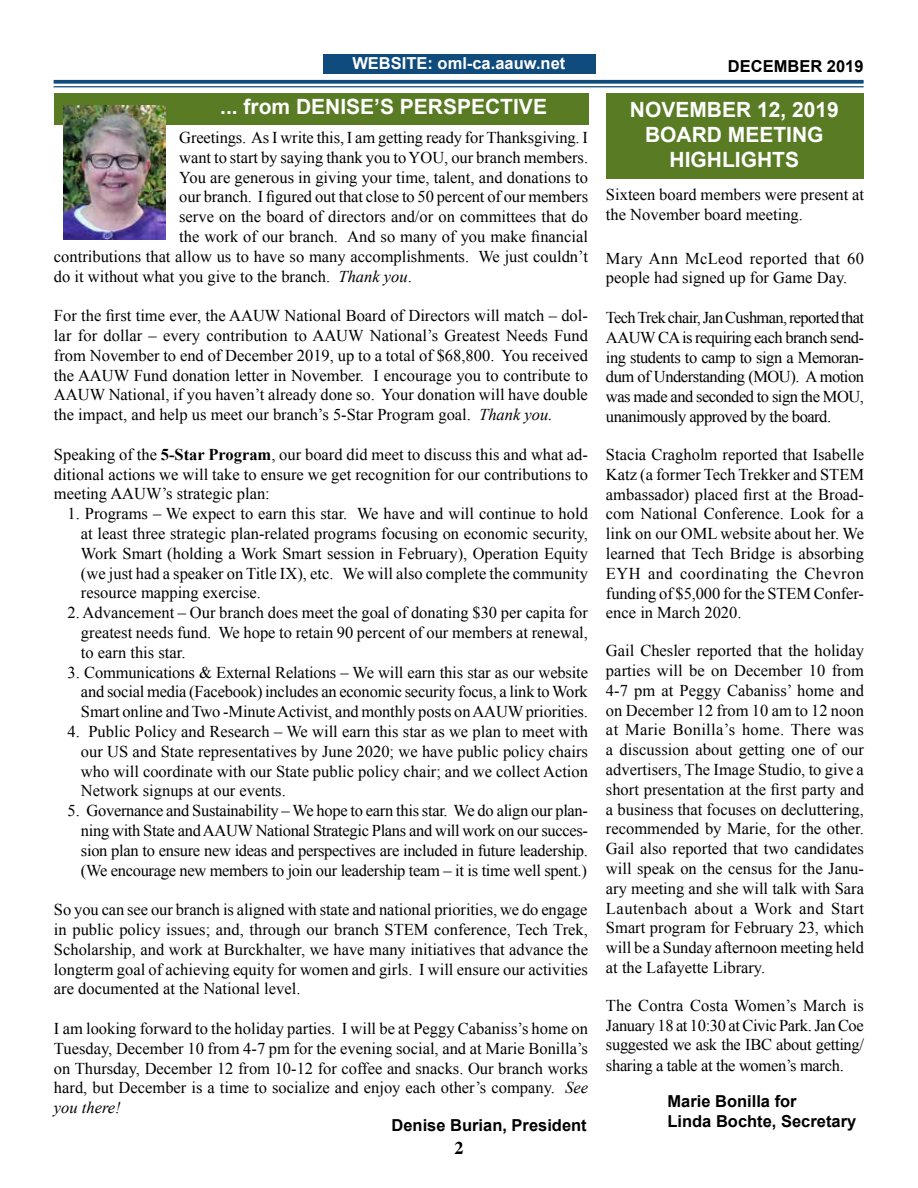
<style>
.page{position:relative;width:918px;height:1188px;background:#fff}
.page>*{position:absolute;margin:0;border:0;box-sizing:border-box;transform-origin:0 0}
.t1{font:700 21px/25.2px "Arial";color:#fff;text-align:center}
.t2{font:700 18px "Times";color:#000}
.t3{font:16.5px/19.8px "Times New Roman";color:#000;text-align:justify}
.t4{font:700 16.5px/19.8px "Arial";color:#000}
.t5{font:16.5px/19.8px "Times New Roman";letter-spacing:.025em;color:#000}
.t6{font:700 16.5px "Arial";color:#fff}
.s1{font-style:italic}
.s2{font-weight:700}
</style>
<div class="page">
<div style="left:323px;top:54px;width:273px;height:20px;background:#0f4b7d"></div>
<svg style="left:54px;top:80px;width:810px;height:4px;background:#235a88"></svg>
<hr style="left:54px;top:86px;width:810px;height:1px;background:#0f4b7d">
<div style="left:54px;top:93px;width:534px;height:31px;background:#597b24"></div>
<div style="left:606px;top:93px;width:258px;height:86px;background:#597b24"></div>
<img style="left:64px;top:106px;width:102px;height:133px">
<p class="t6" style="left:352px;top:52px;width:215px">WEBSITE: oml-ca.aauw.net</p>
<p class="t4" style="left:728px;top:57px;width:137px">DECEMBER 2019</p>
<p class="t1" style="left:220px;top:94px;width:328px">... from DENISE’S PERSPECTIVE</p>
<p class="t1" style="left:630px;top:97px;width:210px">NOVEMBER 12, 2019<br>BOARD MEETING<br>HIGHLIGHTS</p>
<p class="t3" style="left:179px;top:127px;width:410px">Greetings. As I write this, I am getting ready for Thanksgiving. I</p>
<p class="t3" style="left:179px;top:147px;width:410px">want to start by saying thank you to YOU, our branch members.</p>
<p class="t3" style="left:179px;top:167px;width:410px">You are generous in giving your time, talent, and donations to</p>
<p class="t3" style="left:179px;top:187px;width:410px">our branch. I figured out that close to 50 percent of our members</p>
<p class="t3" style="left:179px;top:207px;width:410px">serve on the board of directors and/or on committees that do</p>
<p class="t3" style="left:179px;top:226px;width:410px">the work of our branch. And so many of you make financial</p>
<p class="t3" style="left:54px;top:246px;width:536px">contributions that allow us to have so many accomplishments. We just couldn’t</p>
<p class="t3" style="left:54px;top:266px;width:359px">do it without what you give to the branch. <span class="s1">Thank you</span>.</p>
<p class="t3" style="left:54px;top:306px;width:536px">For the first time ever, the AAUW National Board of Directors will match – dol&shy;lar for dollar – every contribution to AAUW National’s Greatest Needs Fund from November to end of December 2019, up to a total of $68,800. You received the AAUW Fund donation letter in November. I encourage you to contribute to AAUW National, if you haven’t already done so. Your donation will have double the impact, and help us meet our branch’s 5-Star Program goal. <span class="s1">Thank you.</span></p>
<p class="t3" style="left:54px;top:444px;width:536px">Speaking of the <span class="s2">5-Star Program</span>, our board did meet to discuss this and what ad&shy;ditional actions we will take to ensure we get recognition for our contributions to meeting AAUW’s strategic plan:</p>
<p class="t3" style="left:81px;top:504px;width:509px;text-indent:-13px">1. Programs – We expect to earn this star. We have and will continue to hold at least three strategic plan-related programs focusing on economic security, Work Smart (holding a Work Smart session in February), Operation Equity (we just had a speaker on Title IX), etc. We will also complete the community resource mapping exercise.</p>
<p class="t3" style="left:81px;top:603px;width:509px;text-indent:-13px">2. Advancement – Our branch does meet the goal of donating $30 per capita for greatest needs fund. We hope to retain 90 percent of our members at renewal, to earn this star.</p>
<p class="t3" style="left:81px;top:662px;width:509px;text-indent:-13px">3. Communications &amp; External Relations – We will earn this star as our website and social media (Facebook) includes an economic security focus, a link to Work Smart online and Two -Minute Activist, and monthly posts on AAUW priorities.</p>
<p class="t3" style="left:81px;top:721px;width:509px;text-indent:-13px">4. Public Policy and Research – We will earn this star as we plan to meet with our US and State representatives by June 2020; we have public policy chairs who will coordinate with our State public policy chair; and we collect Action Network signups at our events.</p>
<p class="t3" style="left:81px;top:801px;width:509px;text-indent:-13px">5. Governance and Sustainability – We hope to earn this star. We do align our plan&shy;ning with State and AAUW National Strategic Plans and will work on our succes&shy;sion plan to ensure new ideas and perspectives are included in future leadership. (We encourage new members to join our leadership team – it is time well spent.)</p>
<p class="t3" style="left:54px;top:900px;width:536px">So you can see our branch is aligned with state and national priorities, we do engage in public policy issues; and, through our branch STEM conference, Tech Trek, Scholarship, and work at Burckhalter, we have many initiatives that advance the longterm goal of achieving equity for women and girls. I will ensure our activities are documented at the National level.</p>
<p class="t3" style="left:54px;top:1018px;width:536px">I am looking forward to the holiday parties. I will be at Peggy Cabaniss’s home on Tuesday, December 10 from 4-7 pm for the evening social, and at Marie Bonilla’s on Thursday, December 12 from 10-12 for coffee and snacks. Our branch works hard, but December is a time to socialize and enjoy each other’s company. <span class="s1">See you there!</span></p>
<p class="t3" style="left:606px;top:184px;width:259px">Sixteen board members were present at the November board meeting.</p>
<p class="t5" style="left:606px;top:248px;width:260px">Mary Ann McLeod reported that 60 people had signed up for Game Day.</p>
<p class="t3" style="left:606px;top:307px;width:260px">Tech Trek chair, Jan Cushman, reported that AAUW CA is requiring each branch send&shy;ing students to camp to sign a Memoran&shy;dum of Understanding (MOU). A motion was made and seconded to sign the MOU, unanimously approved by the board.</p>
<p class="t3" style="left:606px;top:444px;width:260px">Stacia Cragholm reported that Isabelle Katz (a former Tech Trekker and STEM ambassador) placed first at the Broad&shy;com National Conference. Look for a link on our OML website about her. We learned that Tech Bridge is absorbing EYH and coordinating the Chevron funding of $5,000 for the STEM Confer&shy;ence in March 2020.</p>
<p class="t3" style="left:606px;top:640px;width:260px">Gail Chesler reported that the holiday parties will be on December 10 from 4-7 pm at Peggy Cabaniss’ home and on December 12 from 10 am to 12 noon at Marie Bonilla’s home. There was a discussion about getting one of our advertisers, The Image Studio, to give a short presentation at the first party and a business that focuses on decluttering, recommended by Marie, for the other.<br>Gail also reported that two candidates will speak on the census for the Janu&shy;ary meeting and she will talk with Sara Lautenbach about a Work and Start Smart program for February 23, which will be a Sunday afternoon meeting held at the Lafayette Library.</p>
<p class="t3" style="left:606px;top:995px;width:260px">The Contra Costa Women’s March is January 18 at 10:30 at Civic Park. Jan Coe suggested we ask the IBC about getting/ sharing a table at the women’s march.</p>
<p class="t4" style="left:667px;top:1092px;width:190px">Marie Bonilla for<br>Linda Bochte, Secretary</p>
<p class="t4" style="left:392px;top:1116px;width:197px">Denise Burian, President</p>
<p class="t2" style="left:454px;top:1130px;width:10px">2</p>
</div>
